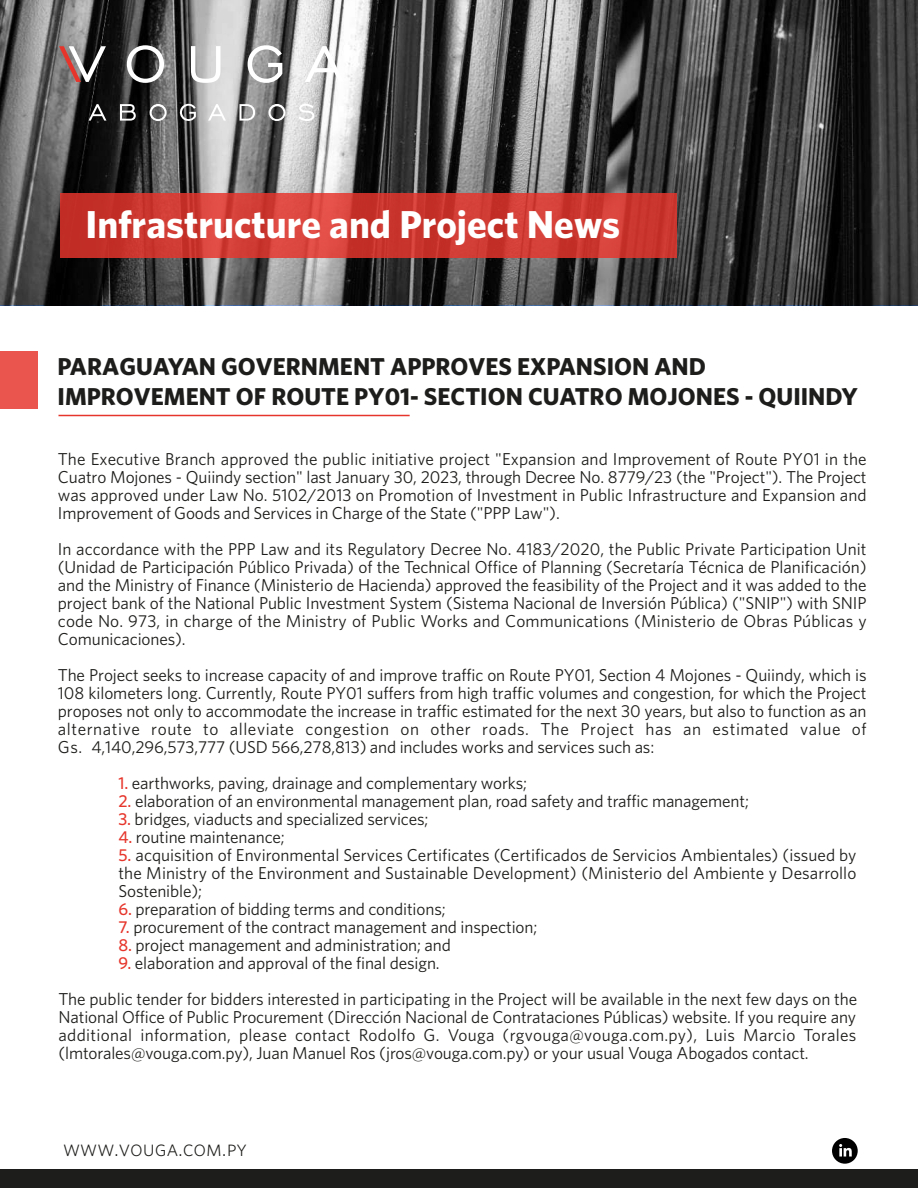
<style>
.page{position:relative;width:918px;height:1188px;background:#fff}
.page>*{position:absolute;margin:0;border:0;box-sizing:border-box;transform-origin:0 0}
.t1{font:700 39px "Whitney";color:#fff}
.t2{font:700 24.45px/30px "Whitney";color:#1d1d1b}
.t3{font:22.5px "Whitney Light SC";color:#1d1d1b}
.t4{font:17.25px/18px "Whitney";letter-spacing:-.005em;color:#1d1d1b;text-align:justify}
.s1{font-weight:500;color:#e6362c}
</style>
<div class="page">
<div style="left:0;top:1169px;width:918px;height:19px;background:#1d1d1b"></div>
<svg style="left:0;top:0;width:918px;height:304px;background:#545353"></svg>
<svg style="left:60px;top:194px;width:617px;height:64px;background:#ce3a31"></svg>
<svg style="left:59px;top:46px;width:47px;height:36px"></svg>
<svg style="left:127px;top:45px;width:37px;height:38px"></svg>
<svg style="left:191px;top:46px;width:29px;height:37px"></svg>
<svg style="left:248px;top:45px;width:34px;height:38px"></svg>
<svg style="left:305px;top:46px;width:39px;height:36px"></svg>
<svg style="left:89px;top:104px;width:17px;height:17px"></svg>
<svg style="left:120px;top:104px;width:16px;height:17px"></svg>
<svg style="left:150px;top:104px;width:17px;height:17px"></svg>
<svg style="left:179px;top:103px;width:17px;height:19px"></svg>
<svg style="left:208px;top:104px;width:18px;height:17px"></svg>
<svg style="left:239px;top:104px;width:16px;height:17px"></svg>
<svg style="left:268px;top:104px;width:18px;height:17px"></svg>
<svg style="left:299px;top:104px;width:15px;height:17px"></svg>
<hr style="left:58px;top:415px;width:352px;height:1px;background:#e6362c">
<div style="left:0;top:352px;width:38px;height:57px;background:#ea564d"></div>
<div style="left:832px;top:1138px;width:26px;height:26px;background:#000;border-radius:50%"></div>
<svg style="left:839px;top:1144px;width:13px;height:13px"></svg>
<h1 class="t1" style="left:86px;top:200px;width:536px">Infrastructure and Project News</h1>
<h2 class="t2" style="left:58px;top:351px;width:802px">PARAGUAYAN GOVERNMENT APPROVES EXPANSION AND<br>IMPROVEMENT OF ROUTE PY01- SECTION CUATRO MOJONES - QUIINDY</h2>
<p class="t4" style="left:58px;top:450px;width:810px">The Executive Branch approved the public initiative project "Expansion and Improvement of Route PY01 in the Cuatro Mojones - Quiindy section" last January 30, 2023, through Decree No. 8779/23 (the "Project"). The Project was approved under Law No. 5102/2013 on Promotion of Investment in Public Infrastructure and Expansion and Improvement of Goods and Services in Charge of the State ("PPP Law").</p>
<p class="t4" style="left:58px;top:540px;width:810px">In accordance with the PPP Law and its Regulatory Decree No. 4183/2020, the Public Private Participation Unit (Unidad de Participación Público Privada) of the Technical Office of Planning (Secretaría Técnica de Planificación) and the Ministry of Finance (Ministerio de Hacienda) approved the feasibility of the Project and it was added to the project bank of the National Public Investment System (Sistema Nacional de Inversión Pública) ("SNIP") with SNIP code No. 973, in charge of the Ministry of Public Works and Communications (Ministerio de Obras Públicas y Comunicaciones).</p>
<p class="t4" style="left:58px;top:666px;width:810px">The Project seeks to increase capacity of and improve traffic on Route PY01, Section 4 Mojones - Quiindy, which is 108 kilometers long. Currently, Route PY01 suffers from high traffic volumes and congestion, for which the Project proposes not only to accommodate the increase in traffic estimated for the next 30 years, but also to function as an alternative route to alleviate congestion on other roads. The Project has an estimated value of Gs. 4,140,296,573,777 (USD 566,278,813) and includes works and services such as:</p>
<p class="t4" style="left:118px;top:774px;width:410px"><span class="s1">1.</span> earthworks, paving, drainage and complementary works;</p>
<p class="t4" style="left:118px;top:792px;width:632px"><span class="s1">2.</span> elaboration of an environmental management plan, road safety and traffic management;</p>
<p class="t4" style="left:118px;top:810px;width:311px"><span class="s1">3.</span> bridges, viaducts and specialized services;</p>
<p class="t4" style="left:118px;top:828px;width:168px"><span class="s1">4.</span> routine maintenance;</p>
<p class="t4" style="left:118px;top:846px;width:740px"><span class="s1">5.</span> acquisition of Environmental Services Certificates (Certificados de Servicios Ambientales) (issued by the Ministry of the Environment and Sustainable Development) (Ministerio del Ambiente y Desarrollo Sostenible);</p>
<p class="t4" style="left:118px;top:900px;width:329px"><span class="s1">6.</span> preparation of bidding terms and conditions;</p>
<p class="t4" style="left:118px;top:918px;width:420px"><span class="s1">7.</span> procurement of the contract management and inspection;</p>
<p class="t4" style="left:118px;top:936px;width:334px"><span class="s1">8.</span> project management and administration; and</p>
<p class="t4" style="left:58px;top:945px;width:800px;line-height:36px;text-indent:60px"><span class="s1">9.</span> elaboration and approval of the final design.<br>The public tender for bidders interested in participating in the Project will be available in the next few days on the</p>
<p class="t4" style="left:58px;top:1008px;width:800px">National Office of Public Procurement (Dirección Nacional de Contrataciones Públicas) website. If you require any additional information, please contact Rodolfo G. Vouga (rgvouga@vouga.com.py), Luis Marcio Torales (lmtorales@vouga.com.py), Juan Manuel Ros (jros@vouga.com.py) or your usual Vouga Abogados contact.</p>
<h3 class="t3" style="left:63px;top:1135px;width:185px">www.vouga.com.py</h3>
</div>
